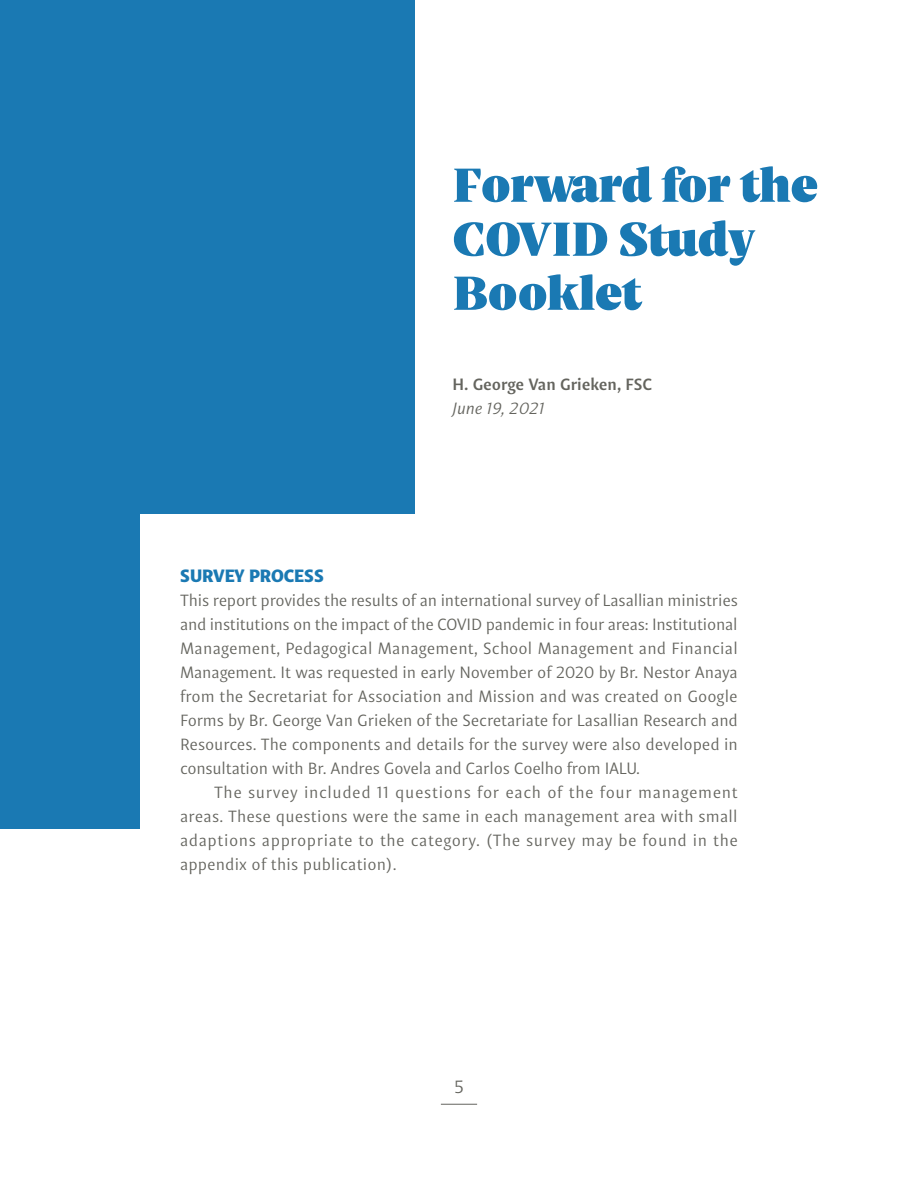
<style>
.page{position:relative;width:918px;height:1188px;background:#fff}
.page>*{position:absolute;margin:0;border:0;box-sizing:border-box;transform-origin:0 0}
.t1{font:800 51px/54px "Indivisa Display Serif";color:#1a79b3}
.t2{font:900 18px "Indivisa Text Sans";color:#1a79b3}
.t3{font:18px "Indivisa Text Sans";color:#64645e}
.t4{font:16.5px/24px "Indivisa Text Sans";letter-spacing:-.01em;color:#64645e;text-align:justify}
.t5{font:700 16.5px "Indivisa Text Sans";color:#64645e}
.t6{font:italic 16.5px "Indivisa Text Sans";color:#64645e}
</style>
<div class="page">
<hr style="left:441px;top:1104px;width:36px;height:1px;background:#64645e">
<div style="left:0;top:0;width:415px;height:829px;background:#1a79b3"></div>
<div style="left:140px;top:514px;width:420px;height:460px;background:#fff"></div>
<h1 class="t1" style="left:453px;top:155px;width:367px">Forward for the<br>COVID Study<br>Booklet</h1>
<p class="t5" style="left:453px;top:370px;width:201px">H. George Van Grieken, FSC</p>
<p class="t6" style="left:453px;top:395px;width:93px">June 19, 2021</p>
<p class="t2" style="left:180px;top:560px;width:145px">SURVEY PROCESS</p>
<p class="t4" style="left:180px;top:587px;width:559px">This report provides the results of an international survey of Lasallian ministries and institutions on the impact of the COVID pandemic in four areas: Institutional Management, Pedagogical Management, School Management and Financial Management. It was requested in early November of 2020 by Br. Nestor Anaya from the Secretariat for Association and Mission and was created on Google Forms by Br. George Van Grieken of the Secretariate for Lasallian Research and Resources. The components and details for the survey were also developed in consultation with Br. Andres Govela and Carlos Coelho from IALU.</p>
<p class="t4" style="left:180px;top:779px;width:559px;text-indent:34px">The survey included 11 questions for each of the four management areas. These questions were the same in each management area with small adaptions appropriate to the category. (The survey may be found in the appendix of this publication).</p>
<p class="t3" style="left:454px;top:1073px;width:11px">5</p>
</div>
